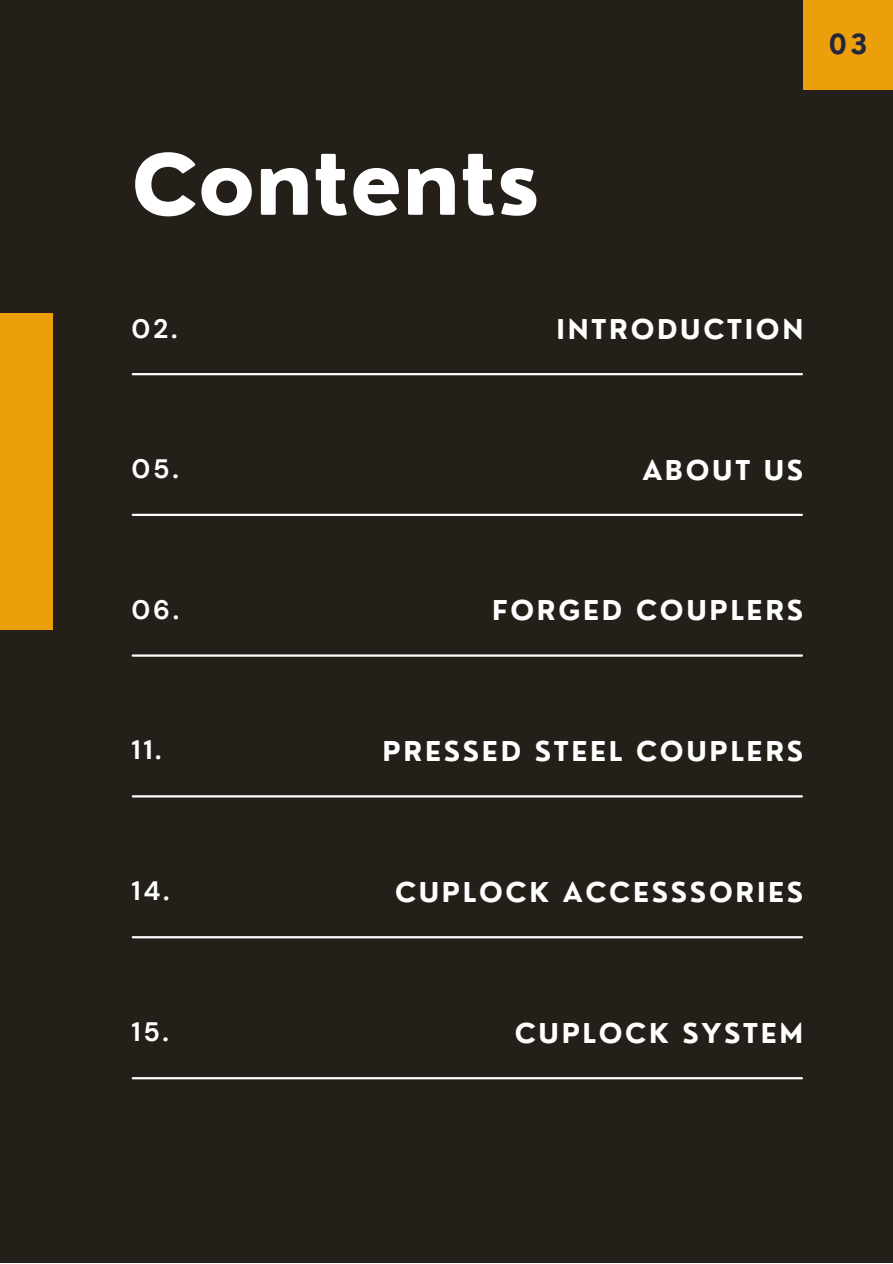
<style>
.page{position:relative;width:893px;height:1264px;background:#fff}
.page>*{position:absolute;margin:0;border:0;box-sizing:border-box;transform-origin:0 0}
.t1{font:800 81.15px "Nourd";color:#fff}
.t2{font:700 27px "Nourd";color:#22263e}
.t3{font:700 26.55px "Nourd";letter-spacing:.1em;color:#fff}
.t4{font:700 26.55px "DM Sans";letter-spacing:.1em;color:#fff}
</style>
<div class="page">
<div style="left:0;top:0;width:892px;height:1262px;background:#251f19"></div>
<hr style="left:133px;top:373px;width:668px;height:2px;background:#fff">
<hr style="left:133px;top:654px;width:668px;height:2px;background:#fff">
<hr style="left:133px;top:1077px;width:668px;height:2px;background:#fff">
<hr style="left:133px;top:513px;width:668px;height:3px;background:#fff">
<hr style="left:133px;top:936px;width:668px;height:2px;background:#fff">
<hr style="left:133px;top:795px;width:668px;height:2px;background:#fff">
<div style="left:803px;top:0;width:89px;height:89px;background:#eb9f0b"></div>
<div style="left:0;top:313px;width:52px;height:317px;background:#eb9f0b"></div>
<p class="t1" style="left:132px;top:134px;width:410px">Contents</p>
<p class="t2" style="left:828px;top:27px;width:40px">03</p>
<p class="t4" style="left:132px;top:311px;width:47px">02.</p>
<p class="t3" style="left:556px;top:312px;width:248px">INTRODUCTION</p>
<p class="t4" style="left:132px;top:452px;width:49px">05.</p>
<p class="t3" style="left:642px;top:453px;width:162px">ABOUT US</p>
<p class="t4" style="left:132px;top:592px;width:49px">06.</p>
<p class="t3" style="left:492px;top:593px;width:312px">FORGED COUPLERS</p>
<p class="t4" style="left:132px;top:733px;width:32px">11.</p>
<p class="t3" style="left:382px;top:734px;width:422px">PRESSED STEEL COUPLERS</p>
<p class="t4" style="left:132px;top:873px;width:39px">14.</p>
<p class="t3" style="left:395px;top:875px;width:410px">CUPLOCK ACCESSSORIES</p>
<p class="t4" style="left:132px;top:1014px;width:39px">15.</p>
<p class="t3" style="left:514px;top:1015px;width:290px">CUPLOCK SYSTEM</p>
</div>
